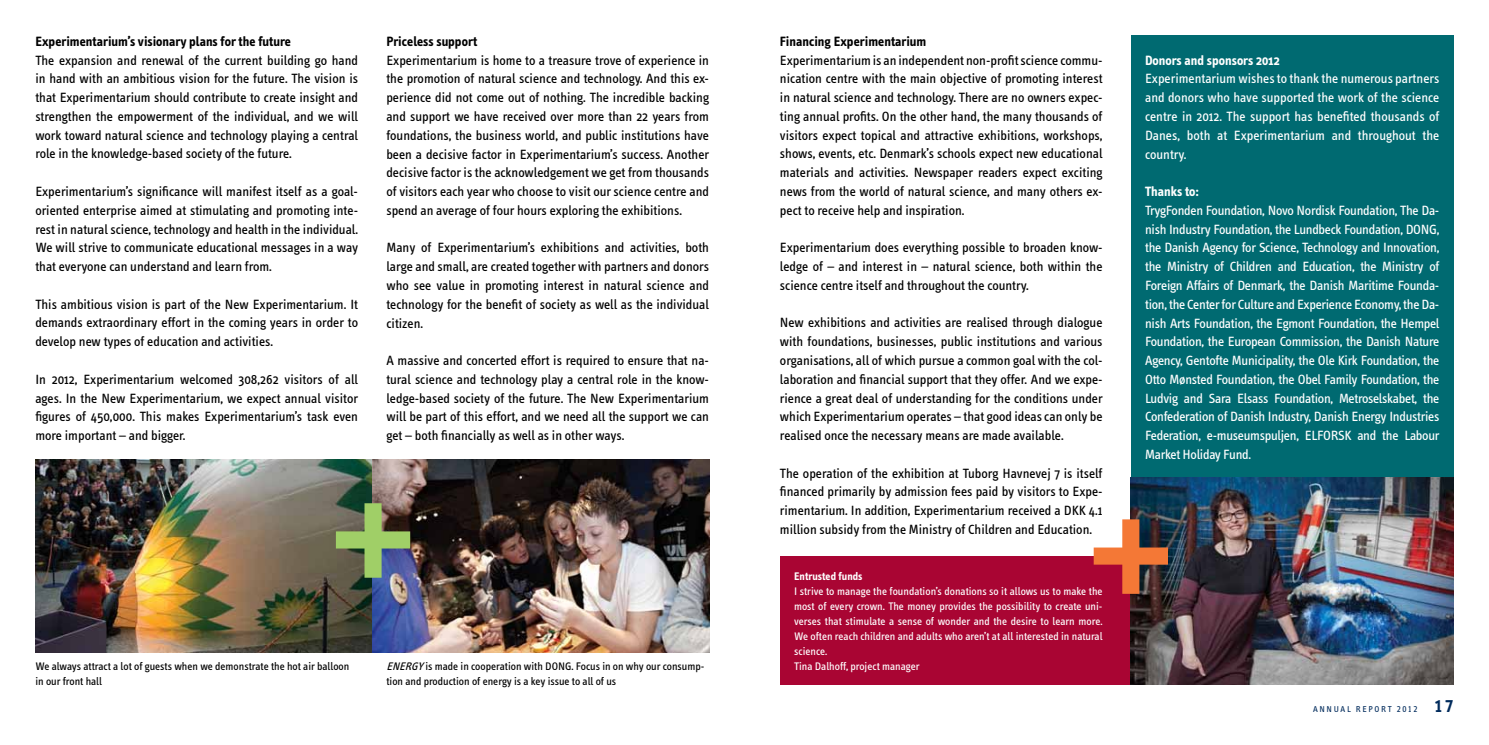
<style>
.page{position:relative;width:1489px;height:745px;background:#fff}
.page>*{position:absolute;margin:0;border:0;box-sizing:border-box;transform-origin:0 0}
.t1{font:900 147.25px "Helvetica LT Std";color:#a0cf67}
.t2{font:900 147.25px "Helvetica LT Std";color:#f47836}
.t3{font:13.75px/18.8px "Info Text";color:#000;text-align:justify}
.t4{font:13.75px/18.8px "Info Text";letter-spacing:-.015em;color:#fff;text-align:justify}
.t5{font:700 13.75px "Info Text";color:#000}
.t6{font:700 13.75px "Info Text";color:#fff}
.t7{font:11.25px/15px "Info Text";color:#fff}
.t8{font:11.25px/15px "Info Text";color:#000}
.t9{font:700 11.25px "Info Text";color:#fff}
.t10{font:8.75px "Info";letter-spacing:.2em;color:#002b5c}
.s1{font-style:italic}
.s2{font-weight:700;font-size:17.5px}
</style>
<div class="page">
<img style="left:35px;top:459px;width:674px;height:193px">
<div style="left:780px;top:555px;width:350px;height:129px;background:#a90533"></div>
<div style="left:1130px;top:35px;width:323px;height:442px;background:#006a71"></div>
<img style="left:1130px;top:477px;width:323px;height:207px">
<p class="t5" style="left:35px;top:33px;width:257px">Experimentarium’s visionary plans for the future</p>
<p class="t3" style="left:35px;top:51px;width:324px">The expansion and renewal of the current building go hand in hand with an ambitious vision for the future. The vision is that Experimentarium should contribute to create insight and strengthen the empowerment of the individual, and we will work toward natural science and technology playing a central role in the knowledge-based society of the future.</p>
<p class="t3" style="left:35px;top:182px;width:324px">Experimentarium’s significance will manifest itself as a goal&shy;oriented enterprise aimed at stimulating and promoting inte&shy;rest in natural science, technology and health in the individual.<br>We will strive to communicate educational messages in a way that everyone can understand and learn from.</p>
<p class="t3" style="left:35px;top:295px;width:324px">This ambitious vision is part of the New Experimentarium. It demands extraordinary effort in the coming years in order to develop new types of education and activities.</p>
<p class="t3" style="left:35px;top:370px;width:324px">In 2012, Experimentarium welcomed 308,262 visitors of all ages. In the New Experimentarium, we expect annual visitor figures of 450,000. This makes Experimentarium’s task even more important – and bigger.</p>
<p class="t5" style="left:386px;top:33px;width:92px">Priceless support</p>
<p class="t3" style="left:386px;top:51px;width:324px">Experimentarium is home to a treasure trove of experience in the promotion of natural science and technology. And this ex&shy;perience did not come out of nothing. The incredible backing and support we have received over more than 22 years from foundations, the business world, and public institutions have been a decisive factor in Experimentarium’s success. Another decisive factor is the acknowledgement we get from thousands of visitors each year who choose to visit our science centre and spend an average of four hours exploring the exhibitions.</p>
<p class="t3" style="left:386px;top:238px;width:324px">Many of Experimentarium’s exhibitions and activities, both large and small, are created together with partners and donors who see value in promoting interest in natural science and technology for the benefit of society as well as the individual citizen.</p>
<p class="t3" style="left:386px;top:351px;width:324px">A massive and concerted effort is required to ensure that na&shy;tural science and technology play a central role in the know&shy;ledge-based society of the future. The New Experimentarium will be part of this effort, and we need all the support we can get – both financially as well as in other ways.</p>
<h1 class="t1" style="left:324px;top:428px;width:99px">+</h1>
<p class="t8" style="left:35px;top:658px;width:315px">We always attract a lot of guests when we demonstrate the hot air balloon in our front hall</p>
<p class="t8" style="left:386px;top:658px;width:319px"><span class="s1">ENERGY</span>is made in cooperation with DONG. Focus in on why our consump&shy;tion and production of energy is a key issue to all of us</p>
<p class="t5" style="left:780px;top:33px;width:148px">Financing Experimentarium</p>
<p class="t3" style="left:780px;top:51px;width:324px">Experimentarium is an independent non-profit science commu&shy;nication centre with the main objective of promoting interest in natural science and technology. There are no owners expec&shy;ting annual profits. On the other hand, the many thousands of visitors expect topical and attractive exhibitions, workshops, shows, events, etc. Denmark’s schools expect new educational materials and activities. Newspaper readers expect exciting news from the world of natural science, and many others ex&shy;pect to receive help and inspiration.</p>
<p class="t3" style="left:780px;top:238px;width:324px">Experimentarium does everything possible to broaden know&shy;ledge of – and interest in – natural science, both within the science centre itself and throughout the country.</p>
<p class="t3" style="left:780px;top:313px;width:324px">New exhibitions and activities are realised through dialogue with foundations, businesses, public institutions and various organisations, all of which pursue a common goal with the col&shy;laboration and financial support that they offer. And we expe&shy;rience a great deal of understanding for the conditions under which Experimentarium operates – that good ideas can only be realised once the necessary means are made available.</p>
<p class="t3" style="left:780px;top:463px;width:324px">The operation of the exhibition at Tuborg Havnevej 7 is itself financed primarily by admission fees paid by visitors to Expe&shy;rimentarium. In addition, Experimentarium received a DKK 4.1 million subsidy from the Ministry of Children and Education.</p>
<p class="t6" style="left:1144px;top:52px;width:136px">Donors and sponsors 2012</p>
<p class="t4" style="left:1144px;top:70px;width:296px">Experimentarium wishes to thank the numerous partners and donors who have supported the work of the science centre in 2012. The support has benefited thousands of Danes, both at Experimentarium and throughout the country.</p>
<p class="t6" style="left:1144px;top:183px;width:55px">Thanks to:</p>
<p class="t4" style="left:1144px;top:201px;width:296px">TrygFonden Foundation, Novo Nordisk Foundation, The Da&shy;nish Industry Foundation, the Lundbeck Foundation, DONG, the Danish Agency for Science, Technology and Innovation, the Ministry of Children and Education, the Ministry of Foreign Affairs of Denmark, the Danish Maritime Founda&shy;tion, the Center for Culture and Experience Economy, the Da&shy;nish Arts Foundation, the Egmont Foundation, the Hempel Foundation, the European Commission, the Danish Nature Agency, Gentofte Municipality, the Ole Kirk Foundation, the Otto Mønsted Foundation, the Obel Family Foundation, the Ludvig and Sara Elsass Foundation, Metroselskabet, the Confederation of Danish Industry, Danish Energy Industries Federation, e-museumspuljen, ELFORSK and the Labour Market Holiday Fund.</p>
<h1 class="t2" style="left:1082px;top:444px;width:99px">+</h1>
<p class="t9" style="left:794px;top:569px;width:70px">Entrusted funds</p>
<p class="t7" style="left:794px;top:583px;width:310px">I strive to manage the foundation’s donations so it allows us to make the most of every crown. The money provides the possibility to create uni&shy;verses that stimulate a sense of wonder and the desire to learn more.<br>We often reach children and adults who aren’t at all interested in natural science.<br>Tina Dalhoff, project manager</p>
<p class="t10" style="left:1312px;top:703px;width:142px">ANNUAL REPORT 2012 <span class="s2">17</span></p>
</div>
